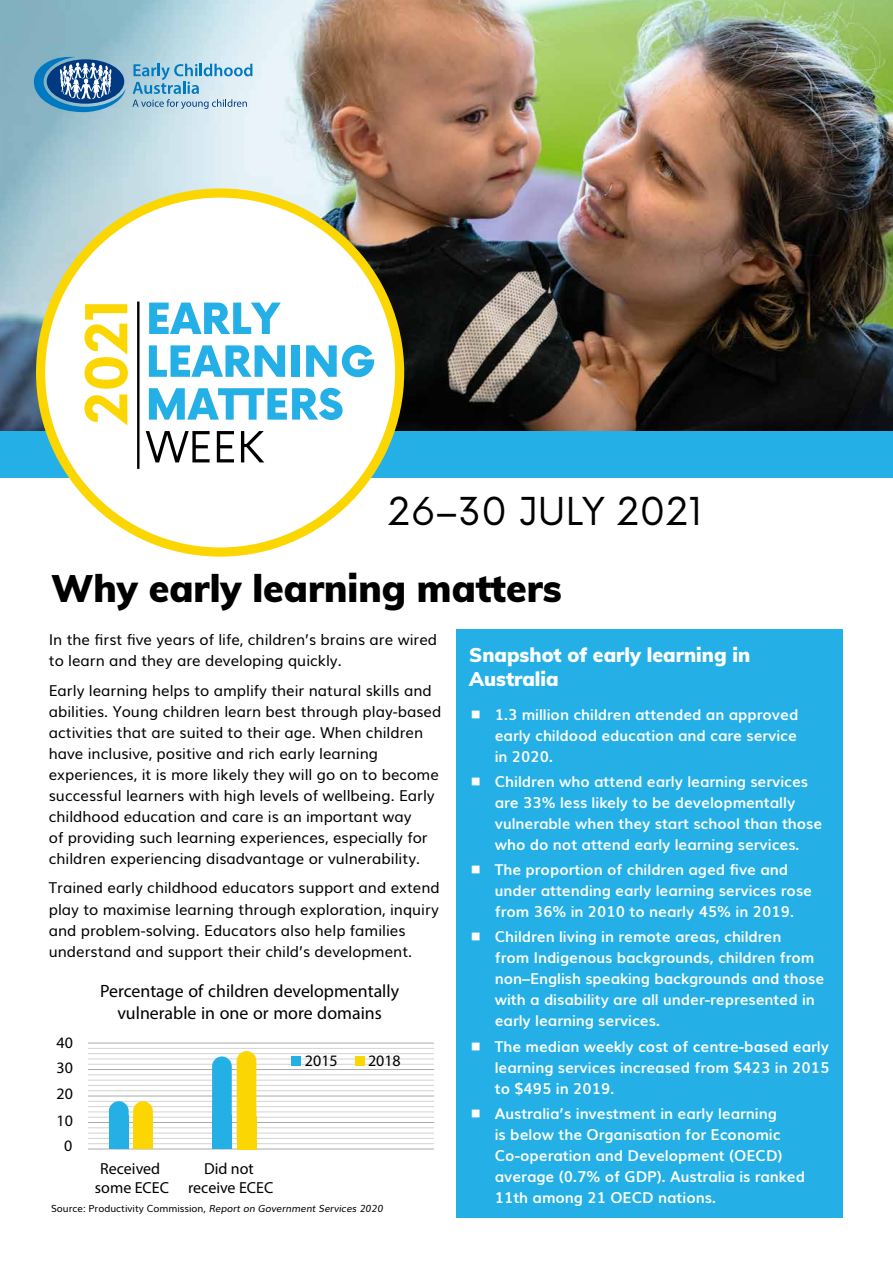
<style>
.page{position:relative;width:893px;height:1263px;background:#fff}
.page>*{position:absolute;margin:0;border:0;box-sizing:border-box;transform-origin:0 0}
.t1{font:900 37.5px "Muli";color:#000}
.t2{font:37.5px "Now";color:#000}
.t3{font:900 19.5px/24px "Muli";color:#fff}
.t4{font:17.85px/21.5px "Myriad Pro";color:#000;text-align:center}
.t5{font:16.05px/19.2px "Myriad Pro";color:#000;text-align:center}
.t6{font:700 15px/21px "Muli";color:#fff}
.t7{font:15px/21px "Muli";color:#000}
.t8{font:9.75px "Muli";color:#000}
</style>
<div class="page">
<div style="left:0;top:384px;width:893px;height:93px;background:#24b0e6"></div>
<img style="left:0;top:0;width:893px;height:431px">
<div style="left:41px;top:193px;width:359px;height:359px;background:#fff;border-radius:50%"></div>
<div style="left:36px;top:188px;width:368px;height:369px;border:9px solid #fcd600;border-radius:50%"></div>
<svg style="left:149px;top:303px;width:132px;height:31px"></svg>
<svg style="left:149px;top:345px;width:136px;height:32px"></svg>
<div style="left:292px;top:345px;width:8px;height:32px;background:#24b0e6"></div>
<svg style="left:306px;top:345px;width:68px;height:32px"></svg>
<svg style="left:149px;top:388px;width:194px;height:32px"></svg>
<svg style="left:146px;top:431px;width:64px;height:31px"></svg>
<svg style="left:217px;top:431px;width:17px;height:31px"></svg>
<svg style="left:241px;top:431px;width:23px;height:31px"></svg>
<hr style="left:137px;top:302px;width:3px;height:167px;background:#000">
<svg style="left:84px;top:304px;width:44px;height:121px"></svg>
<div style="left:456px;top:629px;width:387px;height:589px;background:#24b0e6"></div>
<hr style="left:88px;top:1149px;width:346px;height:1px;background:#a7a9ac">
<hr style="left:88px;top:1143px;width:346px;height:1px;background:#d1d3d4">
<hr style="left:88px;top:1138px;width:346px;height:1px;background:#d1d3d4">
<hr style="left:88px;top:1133px;width:346px;height:1px;background:#d1d3d4">
<hr style="left:88px;top:1127px;width:346px;height:1px;background:#d1d3d4">
<hr style="left:88px;top:1122px;width:346px;height:1px;background:#a7a9ac">
<hr style="left:88px;top:1117px;width:346px;height:1px;background:#d1d3d4">
<hr style="left:88px;top:1112px;width:346px;height:1px;background:#d1d3d4">
<hr style="left:88px;top:1106px;width:346px;height:1px;background:#d1d3d4">
<hr style="left:88px;top:1101px;width:346px;height:1px;background:#d1d3d4">
<hr style="left:88px;top:1090px;width:346px;height:1px;background:#d1d3d4">
<hr style="left:88px;top:1085px;width:346px;height:1px;background:#d1d3d4">
<hr style="left:88px;top:1080px;width:346px;height:1px;background:#d1d3d4">
<hr style="left:88px;top:1074px;width:346px;height:1px;background:#d1d3d4">
<hr style="left:88px;top:1064px;width:346px;height:1px;background:#d1d3d4">
<hr style="left:88px;top:1059px;width:346px;height:1px;background:#d1d3d4">
<hr style="left:88px;top:1053px;width:346px;height:1px;background:#d1d3d4">
<hr style="left:88px;top:1048px;width:346px;height:1px;background:#d1d3d4">
<hr style="left:88px;top:1096px;width:346px;height:1px;background:#a7a9ac">
<hr style="left:88px;top:1069px;width:346px;height:1px;background:#a7a9ac">
<hr style="left:88px;top:1043px;width:346px;height:1px;background:#a7a9ac">
<div style="left:109px;top:1101px;width:20px;height:48px;background:#24afe5;border-radius:10px"></div>
<div style="left:109px;top:1116px;width:20px;height:33px;background:#24afe5"></div>
<div style="left:133px;top:1101px;width:20px;height:48px;background:#fbd603;border-radius:10px"></div>
<div style="left:212px;top:1056px;width:20px;height:93px;background:#24afe5;border-radius:10px"></div>
<div style="left:291px;top:1056px;width:9px;height:10px;background:#24afe5"></div>
<div style="left:355px;top:1056px;width:9px;height:10px;background:#fbd603"></div>
<div style="left:237px;top:1051px;width:19px;height:98px;background:#fbd603;border-radius:10px"></div>
<div style="left:133px;top:1116px;width:20px;height:33px;background:#fbd603"></div>
<div style="left:212px;top:1116px;width:20px;height:33px;background:#24afe5"></div>
<div style="left:237px;top:1116px;width:19px;height:33px;background:#fbd603"></div>
<svg style="left:34px;top:56px;width:92px;height:56px;background:#588db7"></svg>
<svg style="left:133px;top:64px;width:119px;height:45px;background:#a1cae0"></svg>
<h1 class="t2" style="left:388px;top:481px;width:317px">26–30 JULY 2021</h1>
<h1 class="t1" style="left:51px;top:561px;width:512px">Why early learning matters</h1>
<p class="t7" style="left:49px;top:628px;width:390px">In the first five years of life, children’s brains are wired to learn and they are developing quickly.</p>
<p class="t7" style="left:49px;top:679px;width:394px">Early learning helps to amplify their natural skills and abilities. Young children learn best through play-based activities that are suited to their age. When children have inclusive, positive and rich early learning experiences, it is more likely they will go on to become successful learners with high levels of wellbeing. Early childhood education and care is an important way<br>of providing such learning experiences, especially for children experiencing disadvantage or vulnerability.</p>
<p class="t7" style="left:49px;top:876px;width:393px">Trained early childhood educators support and extend play to maximise learning through exploration, inquiry and problem-solving. Educators also help families understand and support their child’s development.</p>
<p class="t5" style="left:57px;top:1032px;width:18px">40</p>
<p class="t5" style="left:57px;top:1058px;width:18px">30</p>
<p class="t5" style="left:57px;top:1084px;width:18px">20</p>
<p class="t5" style="left:57px;top:1110px;width:18px">10</p>
<p class="t5" style="left:64px;top:1136px;width:10px">0</p>
<p class="t4" style="left:100px;top:980px;width:300px">Percentage of children developmentally vulnerable in one or more domains</p>
<p class="t5" style="left:305px;top:1050px;width:34px">2015</p>
<p class="t5" style="left:368px;top:1050px;width:34px">2018</p>
<p class="t5" style="left:188px;top:1158px;width:87px">Did not receive ECEC</p>
<p class="t8" style="left:51px;top:1200px;width:335px">Source: Productivity Commission, Report on Government Services 2020</p>
<p class="t5" style="left:95px;top:1158px;width:76px">Received some ECEC</p>
<h2 class="t3" style="left:469px;top:642px;width:282px">Snapshot of early learning in<br>Australia</h2>
<p class="t6" style="left:495px;top:703px;width:305px;text-align:justify">1.3 million children attended an approved early childood education and care service in 2020.</p>
<p class="t6" style="left:495px;top:770px;width:329px">Children who attend early learning services are 33% less likely to be developmentally vulnerable when they start school than those who do not attend early learning services.</p>
<p class="t6" style="left:495px;top:858px;width:319px">The proportion of children aged five and under attending early learning services rose from 36% in 2010 to nearly 45% in 2019.</p>
<p class="t6" style="left:495px;top:925px;width:331px">Children living in remote areas, children<br>from Indigenous backgrounds, children from non–English speaking backgrounds and those with a disability are all under-represented in early learning services.</p>
<p class="t6" style="left:495px;top:1035px;width:336px;text-align:justify">The median weekly cost of centre-based early learning services increased from $423 in 2015 to $495 in 2019.</p>
<p class="t6" style="left:495px;top:1102px;width:312px">Australia’s investment in early learning<br>is below the Organisation for Economic Co-operation and Development (OECD) average (0.7% of GDP). Australia is ranked 11th among 21 OECD nations.</p>
</div>
